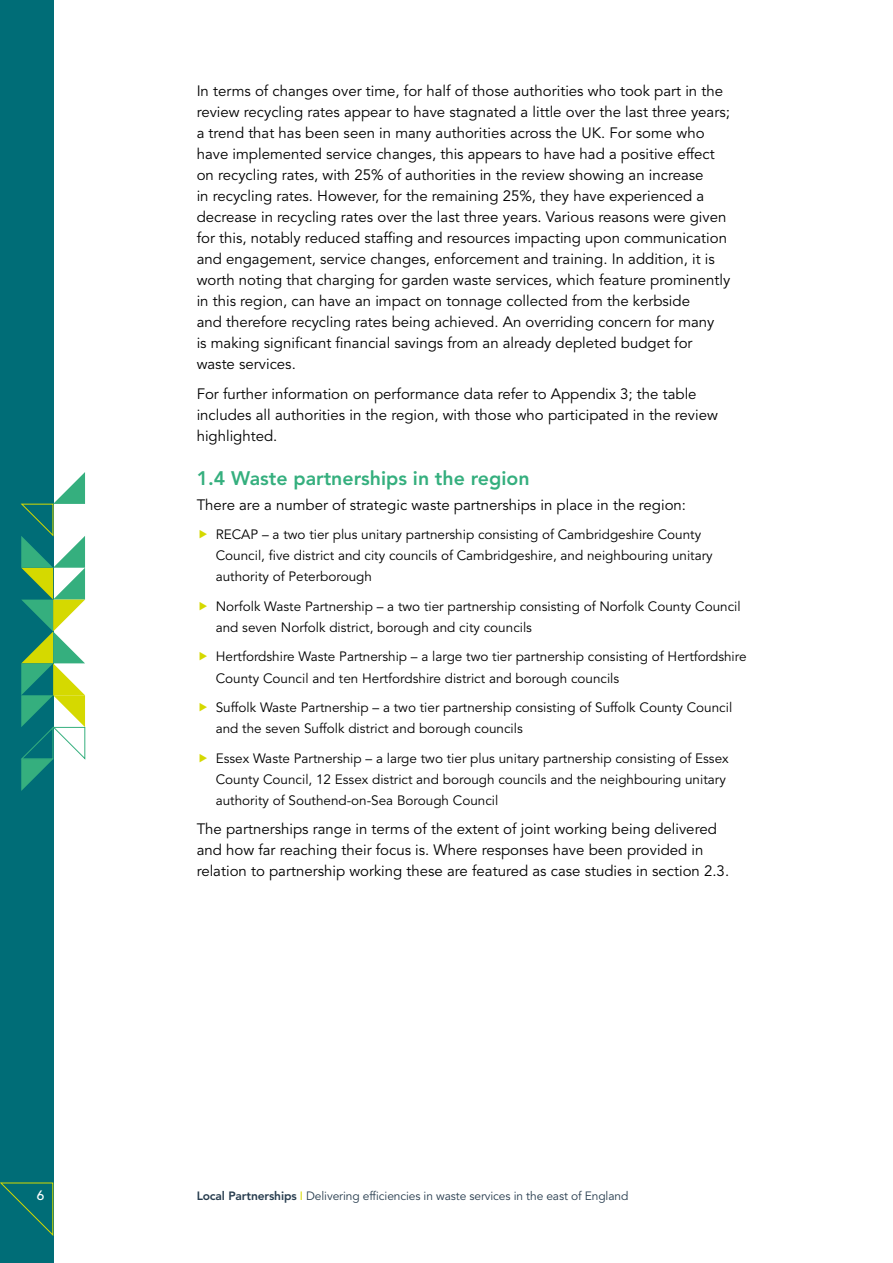
<style>
.page{position:relative;width:893px;height:1263px;background:#fff}
.page>*{position:absolute;margin:0;border:0;box-sizing:border-box;transform-origin:0 0}
.t1{font:800 19.5px "Avenir LT Std";color:#35af7e}
.t2{font:15px/21px "Avenir LT Std";color:#000}
.t3{font:13.5px/21px "Avenir LT Std";color:#000}
.t4{font:500 13.5px "Avenir LT Std";color:#fff}
.t5{font:12px "Avenir LT Std";letter-spacing:-.01em;color:#273c4e}
.s1{font-weight:800}
.s2{color:#d5d900}
</style>
<div class="page">
<div style="left:0;top:0;width:53px;height:1263px;background:#006d77"></div>
<svg style="left:21px;top:472px;width:64px;height:319px"></svg>
<svg style="left:0;top:1182px;width:54px;height:55px"></svg>
<p class="t2" style="left:197px;top:81px;width:535px">In terms of changes over time, for half of those authorities who took part in the review recycling rates appear to have stagnated a little over the last three years; a trend that has been seen in many authorities across the UK. For some who have implemented service changes, this appears to have had a positive effect on recycling rates, with 25% of authorities in the review showing an increase<br>in recycling rates. However, for the remaining 25%, they have experienced a decrease in recycling rates over the last three years. Various reasons were given for this, notably reduced staffing and resources impacting upon communication and engagement, service changes, enforcement and training. In addition, it is worth noting that charging for garden waste services, which feature prominently in this region, can have an impact on tonnage collected from the kerbside<br>and therefore recycling rates being achieved. An overriding concern for many<br>is making significant financial savings from an already depleted budget for waste services.</p>
<p class="t2" style="left:197px;top:384px;width:523px">For further information on performance data refer to Appendix 3; the table includes all authorities in the region, with those who participated in the review highlighted.</p>
<h1 class="t1" style="left:197px;top:466px;width:334px">1.4 Waste partnerships in the region</h1>
<p class="t2" style="left:197px;top:495px;width:491px">There are a number of strategic waste partnerships in place in the region:</p>
<p class="t3" style="left:216px;top:525px;width:498px">RECAP – a two tier plus unitary partnership consisting of Cambridgeshire County<br>Council, five district and city councils of Cambridgeshire, and neighbouring unitary authority of Peterborough</p>
<p class="t3" style="left:216px;top:596px;width:526px">Norfolk Waste Partnership – a two tier partnership consisting of Norfolk County Council and seven Norfolk district, borough and city councils</p>
<p class="t3" style="left:216px;top:647px;width:532px">Hertfordshire Waste Partnership – a large two tier partnership consisting of Hertfordshire<br>County Council and ten Hertfordshire district and borough councils</p>
<p class="t3" style="left:216px;top:697px;width:518px">Suffolk Waste Partnership – a two tier partnership consisting of Suffolk County Council and the seven Suffolk district and borough councils</p>
<p class="t3" style="left:216px;top:748px;width:514px">Essex Waste Partnership – a large two tier plus unitary partnership consisting of Essex<br>County Council, 12 Essex district and borough councils and the neighbouring unitary authority of Southend-on-Sea Borough Council</p>
<p class="t2" style="left:197px;top:819px;width:534px">The partnerships range in terms of the extent of joint working being delivered and how far reaching their focus is. Where responses have been provided in relation to partnership working these are featured as case studies in section 2.3.</p>
<p class="t4" style="left:37px;top:1188px;width:9px">6</p>
<p class="t5" style="left:197px;top:1189px;width:433px"><span class="s1">Local Partnerships</span> <span class="s2">I</span> Delivering efficiencies in waste services in the east of England</p>
</div>
